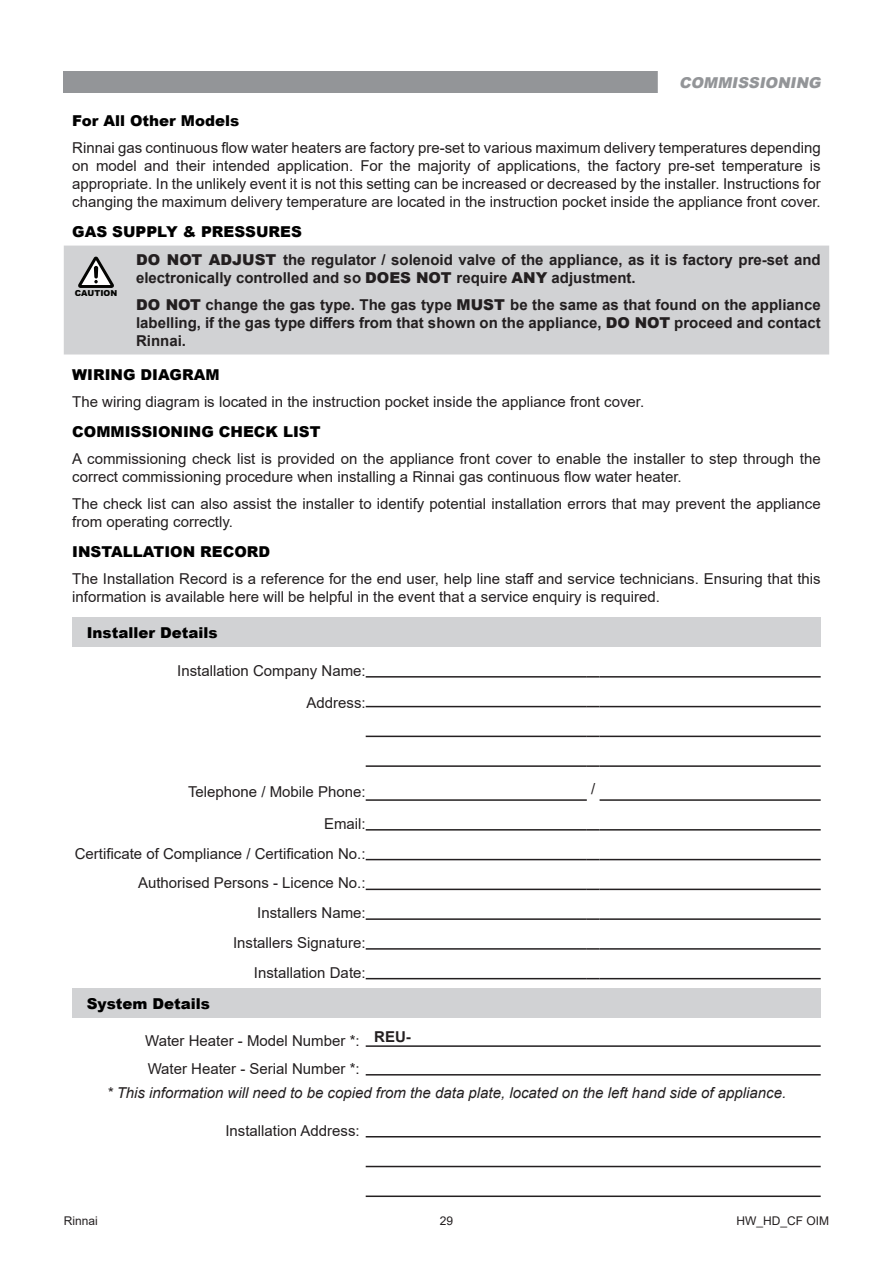
<style>
.page{position:relative;width:893px;height:1263px;background:#fff}
.page>*{position:absolute;margin:0;border:0;box-sizing:border-box;transform-origin:0 0}
.t1{font:15px/18px "Arial";color:#231f20}
.t2{font:700 15px/18px "Arial";color:#231f20}
.t3{font:900 15px "Arial";color:#000}
.t4{font:italic 15px "Arial";color:#231f20}
.t5{font:italic 900 15px "Arial";color:#939598}
.t6{font:12px "Arial";color:#231f20}
.t7{font:900 8.25px "Arial";color:#040503}
.s1{font-weight:900}
</style>
<div class="page">
<div style="left:64px;top:246px;width:765px;height:108px;background:#d1d2d4"></div>
<svg style="left:78px;top:257px;width:36px;height:31px"></svg>
<svg style="left:94px;top:266px;width:4px;height:12px"></svg>
<div style="left:72px;top:617px;width:749px;height:30px;background:#d1d2d4"></div>
<hr style="left:366px;top:676px;width:221px;height:1px;background:#231f20">
<svg style="left:587px;top:676px;width:13px;height:1px"></svg>
<hr style="left:600px;top:676px;width:221px;height:1px;background:#231f20">
<hr style="left:366px;top:706px;width:221px;height:1px;background:#231f20">
<svg style="left:587px;top:706px;width:13px;height:1px"></svg>
<hr style="left:600px;top:706px;width:221px;height:1px;background:#231f20">
<hr style="left:366px;top:736px;width:221px;height:1px;background:#231f20">
<svg style="left:587px;top:736px;width:13px;height:1px"></svg>
<hr style="left:600px;top:736px;width:221px;height:1px;background:#231f20">
<hr style="left:366px;top:765px;width:221px;height:2px;background:#231f20">
<svg style="left:587px;top:765px;width:13px;height:2px"></svg>
<hr style="left:600px;top:765px;width:221px;height:2px;background:#231f20">
<hr style="left:366px;top:978px;width:221px;height:1px;background:#231f20">
<svg style="left:587px;top:978px;width:13px;height:1px"></svg>
<hr style="left:600px;top:978px;width:221px;height:1px;background:#231f20">
<hr style="left:366px;top:799px;width:221px;height:2px;background:#231f20">
<hr style="left:600px;top:799px;width:221px;height:2px;background:#231f20">
<hr style="left:366px;top:948px;width:221px;height:2px;background:#231f20">
<svg style="left:587px;top:948px;width:13px;height:2px"></svg>
<hr style="left:600px;top:948px;width:221px;height:2px;background:#231f20">
<hr style="left:366px;top:918px;width:221px;height:2px;background:#231f20">
<svg style="left:587px;top:918px;width:13px;height:2px"></svg>
<hr style="left:600px;top:918px;width:221px;height:2px;background:#231f20">
<hr style="left:366px;top:829px;width:221px;height:1px;background:#231f20">
<svg style="left:587px;top:829px;width:13px;height:1px"></svg>
<hr style="left:600px;top:829px;width:221px;height:1px;background:#231f20">
<hr style="left:366px;top:889px;width:221px;height:1px;background:#231f20">
<svg style="left:587px;top:889px;width:13px;height:1px"></svg>
<hr style="left:600px;top:889px;width:221px;height:1px;background:#231f20">
<hr style="left:366px;top:859px;width:221px;height:1px;background:#231f20">
<svg style="left:587px;top:859px;width:13px;height:1px"></svg>
<hr style="left:600px;top:859px;width:221px;height:1px;background:#231f20">
<div style="left:72px;top:988px;width:749px;height:30px;background:#d1d2d4"></div>
<hr style="left:366px;top:1195px;width:455px;height:2px;background:#231f20">
<hr style="left:366px;top:1136px;width:455px;height:1px;background:#231f20">
<hr style="left:366px;top:1166px;width:455px;height:1px;background:#231f20">
<hr style="left:366px;top:1045px;width:455px;height:2px;background:#231f20">
<hr style="left:366px;top:1074px;width:455px;height:1px;background:#231f20">
<div style="left:64px;top:71px;width:765px;height:21px;background:#939598"></div>
<div style="left:658px;top:64px;width:184px;height:36px;background:#fff"></div>
<p class="t5" style="left:679px;top:72px;width:147px">COMMISSIONING</p>
<p class="t3" style="left:72px;top:109px;width:168px">For All Other Models</p>
<p class="t1" style="left:72px;top:138px;width:750px;text-align:justify">Rinnai gas continuous flow water heaters are factory pre-set to various maximum delivery temperatures depending on model and their intended application. For the majority of applications, the factory pre-set temperature is appropriate. In the unlikely event it is not this setting can be increased or decreased by the installer. Instructions for changing the maximum delivery temperature are located in the instruction pocket inside the appliance front cover.</p>
<p class="t3" style="left:72px;top:220px;width:231px">GAS SUPPLY &amp; PRESSURES</p>
<p class="t2" style="left:136px;top:251px;width:686px"><span class="s1">DO NOT ADJUST</span> the regulator / solenoid valve of the appliance, as it is factory pre-set and electronically controlled and so <span class="s1">DOES NOT</span> require <span class="s1">ANY</span> adjustment.</p>
<p class="t2" style="left:136px;top:296px;width:686px;text-align:justify"><span class="s1">DO NOT</span> change the gas type. The gas type <span class="s1">MUST</span> be the same as that found on the appliance labelling, if the gas type differs from that shown on the appliance, <span class="s1">DO NOT</span> proceed and contact Rinnai.</p>
<p class="t3" style="left:72px;top:364px;width:149px">WIRING DIAGRAM</p>
<p class="t1" style="left:72px;top:393px;width:573px">The wiring diagram is located in the instruction pocket inside the appliance front cover.</p>
<p class="t3" style="left:72px;top:421px;width:250px">COMMISSIONING CHECK LIST</p>
<p class="t1" style="left:72px;top:450px;width:750px">A commissioning check list is provided on the appliance front cover to enable the installer to step through the correct commissioning procedure when installing a Rinnai gas continuous flow water heater.</p>
<p class="t1" style="left:72px;top:495px;width:750px">The check list can also assist the installer to identify potential installation errors that may prevent the appliance from operating correctly.</p>
<p class="t3" style="left:72px;top:541px;width:199px">INSTALLATION RECORD</p>
<p class="t1" style="left:72px;top:570px;width:750px">The Installation Record is a reference for the end user, help line staff and service technicians. Ensuring that this information is available here will be helpful in the event that a service enquiry is required.</p>
<p class="t3" style="left:87px;top:621px;width:132px">Installer Details</p>
<p class="t1" style="left:177px;top:654px;width:190px;line-height:32.5px;text-align:right">Installation Company Name:<br>Address:</p>
<p class="t7" style="left:75px;top:287px;width:44px">CAUTION</p>
<p class="t1" style="left:188px;top:783px;width:179px">Telephone / Mobile Phone:</p>
<p class="t1" style="left:591px;top:780px;width:6px">/</p>
<p class="t1" style="left:75px;top:809px;width:292px;line-height:29.7px;text-align:right">Email:<br>Certificate of Compliance / Certification No.:<br>Authorised Persons - Licence No.:<br>Installers Name:<br>Installers Signature:<br>Installation Date:</p>
<p class="t3" style="left:87px;top:992px;width:125px">System Details</p>
<p class="t1" style="left:145px;top:1026px;width:267px;line-height:28.3px">Water Heater - Model Number *: <sup>REU-<br></sup>Water Heater - Serial Number *:</p>
<p class="t4" style="left:107px;top:1083px;width:681px">* This information will need to be copied from the data plate, located on the left hand side of appliance.</p>
<p class="t1" style="left:225px;top:1122px;width:136px">Installation Address:</p>
<p class="t6" style="left:64px;top:1212px;width:36px">Rinnai</p>
<p class="t6" style="left:440px;top:1212px;width:15px">29</p>
<p class="t6" style="left:736px;top:1212px;width:94px">HW_HD_CF OIM</p>
</div>
